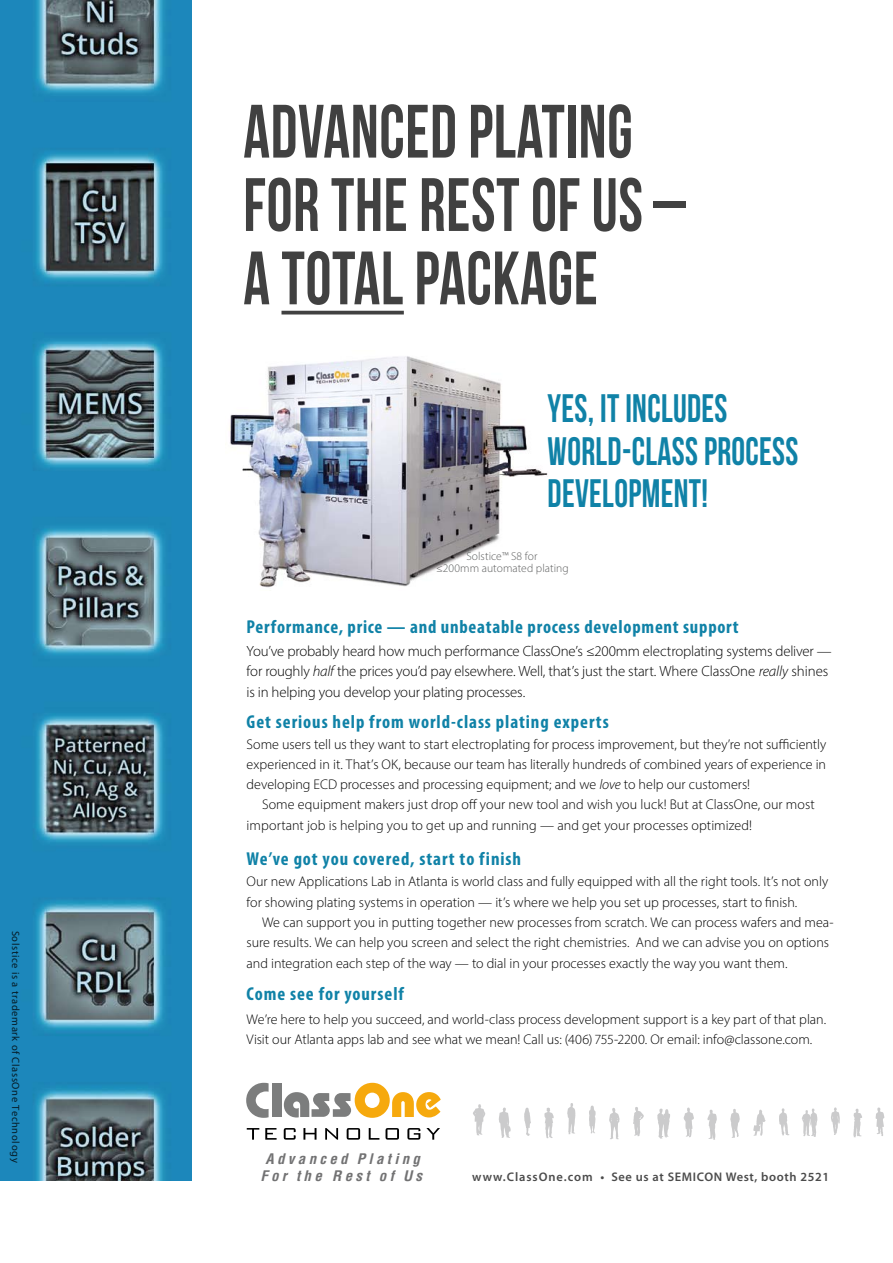
<style>
.page{position:relative;width:893px;height:1263px;background:#fff}
.page>*{position:absolute;margin:0;border:0;box-sizing:border-box;transform-origin:0 0}
.t1{font:75.45px/73.3px "Bebas Neue";letter-spacing:.01em;color:#414141;scale:.87 1}
.t2{font:39.75px/42.2px "Bebas Neue";letter-spacing:.01em;color:#1082a7;scale:.87 1}
.t3{font:700 condensed 18.75px "Myriad Pro";letter-spacing:.05em;color:#1082a7}
.t4{font:300 14.85px/20.2px "Myriad Pro";letter-spacing:-.01em;color:#000}
.t5{font:italic 700 condensed 14.25px/17.2px "Helvetica";letter-spacing:.22em;color:#727273;text-align:center;scale:1.05 1}
.t6{font:300 14.1px/20.2px "Myriad Pro";color:#000}
.t7{font:600 12.45px "Myriad Pro";letter-spacing:.05em;color:#4b4b4b}
.t8{font:300 11.55px/11.2px "Myriad Pro";letter-spacing:.005em;color:#5e5f5f;text-align:center}
.t9{font:10.5px "Myriad Pro";letter-spacing:.06em;color:#000}
.s1{font-style:italic}
</style>
<div class="page">
<div style="left:272px;top:1083px;width:9px;height:34px;background:#7c7d7d"></div>
<svg style="left:247px;top:1128px;width:12px;height:12px"></svg>
<svg style="left:265px;top:1128px;width:12px;height:12px"></svg>
<svg style="left:284px;top:1128px;width:12px;height:12px"></svg>
<svg style="left:303px;top:1128px;width:13px;height:12px"></svg>
<svg style="left:325px;top:1128px;width:13px;height:12px"></svg>
<svg style="left:347px;top:1128px;width:13px;height:12px"></svg>
<svg style="left:369px;top:1128px;width:10px;height:12px"></svg>
<svg style="left:386px;top:1128px;width:13px;height:12px"></svg>
<svg style="left:407px;top:1128px;width:13px;height:12px"></svg>
<svg style="left:426px;top:1128px;width:14px;height:12px"></svg>
<svg style="left:246px;top:1083px;width:23px;height:35px"></svg>
<svg style="left:284px;top:1083px;width:157px;height:35px"></svg>
<svg style="left:524px;top:1107px;width:7px;height:29px"></svg>
<svg style="left:657px;top:1108px;width:13px;height:30px"></svg>
<svg style="left:633px;top:1107px;width:11px;height:29px"></svg>
<svg style="left:609px;top:1108px;width:11px;height:31px"></svg>
<svg style="left:589px;top:1105px;width:7px;height:28px"></svg>
<svg style="left:684px;top:1107px;width:10px;height:30px"></svg>
<svg style="left:544px;top:1107px;width:10px;height:31px"></svg>
<svg style="left:730px;top:1109px;width:10px;height:29px"></svg>
<svg style="left:707px;top:1110px;width:10px;height:30px"></svg>
<svg style="left:499px;top:1107px;width:12px;height:31px"></svg>
<svg style="left:473px;top:1104px;width:12px;height:31px"></svg>
<svg style="left:567px;top:1103px;width:8px;height:31px"></svg>
<svg style="left:831px;top:1107px;width:9px;height:28px"></svg>
<svg style="left:802px;top:1108px;width:15px;height:29px"></svg>
<svg style="left:779px;top:1108px;width:10px;height:27px"></svg>
<svg style="left:753px;top:1110px;width:12px;height:26px"></svg>
<svg style="left:853px;top:1109px;width:9px;height:28px"></svg>
<svg style="left:876px;top:1107px;width:8px;height:29px"></svg>
<hr style="left:281px;top:311px;width:123px;height:3px;background:#414141">
<img style="left:0;top:0;width:191px;height:1181px">
<img style="left:229px;top:356px;width:319px;height:232px">
<p class="t9" style="left:22px;top:930px;width:234px;rotate:90deg">Solstice is a trademark of ClassOne Technology</p>
<h1 class="t1" style="left:243px;top:94px;width:510px">ADVANCED PLATING<br>FOR THE REST OF US –<br>A TOTAL PACKAGE</h1>
<h2 class="t2" style="left:548px;top:387px;width:290px">YES, IT INCLUDES<br>WORLD-CLASS PROCESS<br>DEVELOPMENT!</h2>
<p class="t8" style="left:436px;top:551px;width:134px">Solstice™ S8 for<br>≤200mm automated plating</p>
<h3 class="t3" style="left:247px;top:615px;width:494px">Performance, price — and unbeatable process development support</h3>
<p class="t4" style="left:247px;top:641px;width:587px">You’ve probably heard how much performance ClassOne’s ≤200mm electroplating systems deliver — for roughly <span class="s1">half</span> the prices you’d pay elsewhere. Well, that’s just the start. Where ClassOne <span class="s1">really</span> shines is in helping you develop your plating processes.</p>
<h3 class="t3" style="left:247px;top:710px;width:364px">Get serious help from world-class plating experts</h3>
<p class="t6" style="left:247px;top:734px;width:581px;text-align:justify">Some users tell us they want to start electroplating for process improvement, but they’re not sufficiently experienced in it. That’s OK, because our team has literally hundreds of combined years of experience in developing ECD processes and processing equipment; and we <span class="s1">love</span> to help our customers!</p>
<p class="t6" style="left:247px;top:794px;width:570px;text-indent:15px">Some equipment makers just drop off your new tool and wish you luck! But at ClassOne, our most important job is helping you to get up and running — and get your processes optimized!</p>
<h3 class="t3" style="left:247px;top:847px;width:276px">We’ve got you covered, start to finish</h3>
<p class="t6" style="left:247px;top:871px;width:583px">Our new Applications Lab in Atlanta is world class and fully equipped with all the right tools. It’s not only for showing plating systems in operation — it’s where we help you set up processes, start to finish.</p>
<p class="t6" style="left:247px;top:912px;width:588px;text-indent:15px">We can support you in putting together new processes from scratch. We can process wafers and mea&shy;sure results. We can help you screen and select the right chemistries. And we can advise you on options and integration each step of the way — to dial in your processes exactly the way you want them.</p>
<h3 class="t3" style="left:247px;top:982px;width:159px">Come see for yourself</h3>
<p class="t6" style="left:247px;top:1008px;width:581px">We’re here to help you succeed, and world-class process development support is a key part of that plan.<br>Visit our Atlanta apps lab and see what we mean! Call us: (406) 755-2200. Or email: info@classone.com.</p>
<p class="t5" style="left:260px;top:1150px;width:156px">Advanced Plating<br>For the Rest of Us</p>
<p class="t7" style="left:472px;top:1169px;width:358px">www.ClassOne.com • See us at SEMICON West, booth 2521</p>
</div>
